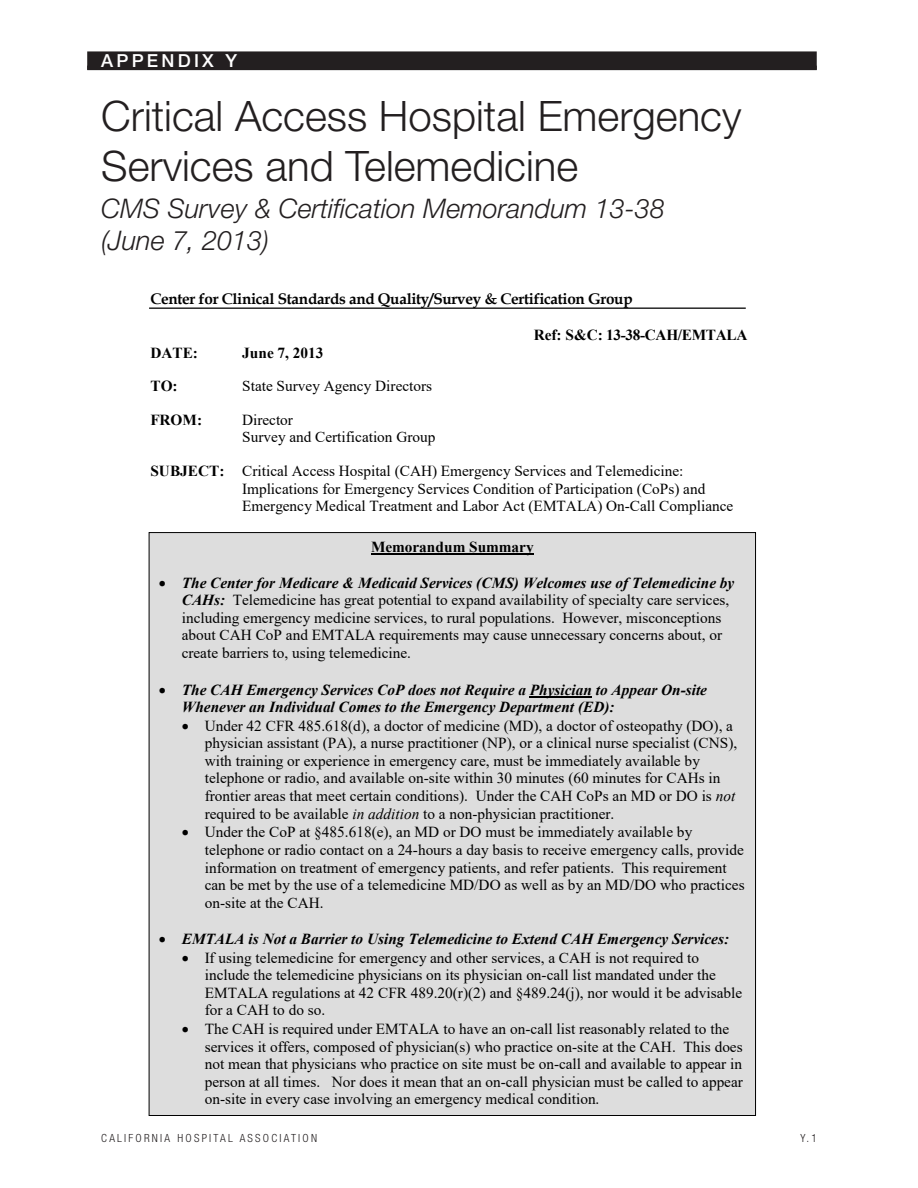
<style>
.page{position:relative;width:918px;height:1188px;background:#fff}
.page>*{position:absolute;margin:0;border:0;box-sizing:border-box;transform-origin:0 0}
.t1{font:300 42px/50.4px "Helvetica Neue LT Pro";color:#231f20}
.t2{font:italic 300 27px/32.4px "Helvetica Neue LT Pro";color:#231f20}
.t3{font:500 18px "Helvetica Neue LT Pro";letter-spacing:.18em;color:#fff}
.t4{font:15.3px/17.5px "Times New Roman";color:#000}
.t5{font:italic 700 15.3px/17.5px "Times New Roman";color:#000}
.t6{font:700 15.3px "Book Antiqua";letter-spacing:-.02em;color:#000}
.t7{font:700 15.3px "Times New Roman";color:#000}
.t8{font:700 15.3px "Times New Roman";letter-spacing:-.02em;color:#000}
.t9{font:11.55px "Book Antiqua";color:#000}
.Footer_Title_Page_FR{font:300 condensed 11.25px "Helvetica Neue LT Pro";letter-spacing:.2em;color:#231f20}
.s1{font-weight:700}
.s2{font-weight:700;font-style:italic}
.s3{font-style:italic}
</style>
<div class="page">
<div style="left:87px;top:51px;width:730px;height:19px;background:#231f20"></div>
<div style="left:149px;top:533px;width:607px;height:582px;background:#ddd"></div>
<hr style="left:371px;top:553px;width:163px;height:2px;background:#000">
<hr style="left:530px;top:696px;width:62px;height:2px;background:#000">
<hr style="left:149px;top:308px;width:597px;height:1px;background:#000">
<p class="t3" style="left:101px;top:50px;width:137px">APPENDIX Y</p>
<h1 class="t1" style="left:101px;top:90px;width:642px">Critical Access Hospital Emergency<br>Services and Telemedicine</h1>
<h2 class="t2" style="left:101px;top:192px;width:565px">CMS Survey &amp; Certification Memorandum 13-38 (June 7, 2013)</h2>
<p class="t9" style="left:150px;top:210px;width:272px">DEPARTMENT OF HEALTH &amp; HUMAN SERVICES</p>
<p class="t6" style="left:150px;top:289px;width:484px">Center for Clinical Standards and Quality/Survey &amp; Certification Group</p>
<p class="t8" style="left:534px;top:324px;width:215px">Ref: S&amp;C: 13-38-CAH/EMTALA</p>
<p class="t7" style="left:150px;top:341px;width:49px">DATE:</p>
<p class="t7" style="left:242px;top:341px;width:83px">June 7, 2013</p>
<p class="t7" style="left:150px;top:375px;width:29px">TO:</p>
<p class="t4" style="left:242px;top:377px;width:191px">State Survey Agency Directors</p>
<p class="t7" style="left:150px;top:409px;width:53px">FROM:</p>
<p class="t4" style="left:242px;top:410px;width:195px">Director<br>Survey and Certification Group</p>
<p class="t4" style="left:242px;top:462px;width:493px;text-indent:-92px"><span class="s1">SUBJECT:</span> Critical Access Hospital (CAH) Emergency Services and Telemedicine:<br>Implications for Emergency Services Condition of Participation (CoPs) and<br>Emergency Medical Treatment and Labor Act (EMTALA) On-Call Compliance</p>
<p class="t7" style="left:371px;top:536px;width:164px">Memorandum Summary</p>
<p class="t4" style="left:182px;top:574px;width:554px;text-indent:-23px">• <span class="s2">The Center for Medicare &amp; Medicaid Services (CMS) Welcomes use of Telemedicine by CAHs:</span> Telemedicine has great potential to expand availability of specialty care services, including emergency medicine services, to rural populations. However, misconceptions about CAH CoP and EMTALA requirements may cause unnecessary concerns about, or create barriers to, using telemedicine.</p>
<p class="t5" style="left:182px;top:680px;width:527px;text-indent:-23px">• The CAH Emergency Services CoP does not Require a Physician to Appear On-site<br>Whenever an Individual Comes to the Emergency Department (ED):</p>
<p class="t4" style="left:205px;top:716px;width:534px;text-indent:-23px">• Under 42 CFR 485.618(d), a doctor of medicine (MD), a doctor of osteopathy (DO), a physician assistant (PA), a nurse practitioner (NP), or a clinical nurse specialist (CNS), with training or experience in emergency care, must be immediately available by telephone or radio, and available on-site within 30 minutes (60 minutes for CAHs in frontier areas that meet certain conditions). Under the CAH CoPs an MD or DO is <span class="s3">not </span>required to be available <span class="s3">in addition</span> to a non-physician practitioner.</p>
<p class="t4" style="left:205px;top:823px;width:541px;text-indent:-23px">• Under the CoP at §485.618(e), an MD or DO must be immediately available by telephone or radio contact on a 24-hours a day basis to receive emergency calls, provide information on treatment of emergency patients, and refer patients. This requirement can be met by the use of a telemedicine MD/DO as well as by an MD/DO who practices on-site at the CAH.</p>
<p class="t5" style="left:159px;top:930px;width:572px">• EMTALA is Not a Barrier to Using Telemedicine to Extend CAH Emergency Services:</p>
<p class="t4" style="left:205px;top:948px;width:539px;text-indent:-23px">• If using telemedicine for emergency and other services, a CAH is not required to include the telemedicine physicians on its physician on-call list mandated under the EMTALA regulations at 42 CFR 489.20(r)(2) and §489.24(j), nor would it be advisable for a CAH to do so.</p>
<p class="t4" style="left:205px;top:1020px;width:540px;text-indent:-23px">• The CAH is required under EMTALA to have an on-call list reasonably related to the services it offers, composed of physician(s) who practice on-site at the CAH. This does not mean that physicians who practice on site must be on-call and available to appear in person at all times. Nor does it mean that an on-call physician must be called to appear on-site in every case involving an emergency medical condition.</p>
<p class="Footer_Title_Page_FR" style="left:101px;top:1132px;width:217px">CALIFORNIA HOSPITAL ASSOCIATION</p>
<p class="Footer_Title_Page_FR" style="left:800px;top:1132px;width:18px">Y.1</p>
</div>
